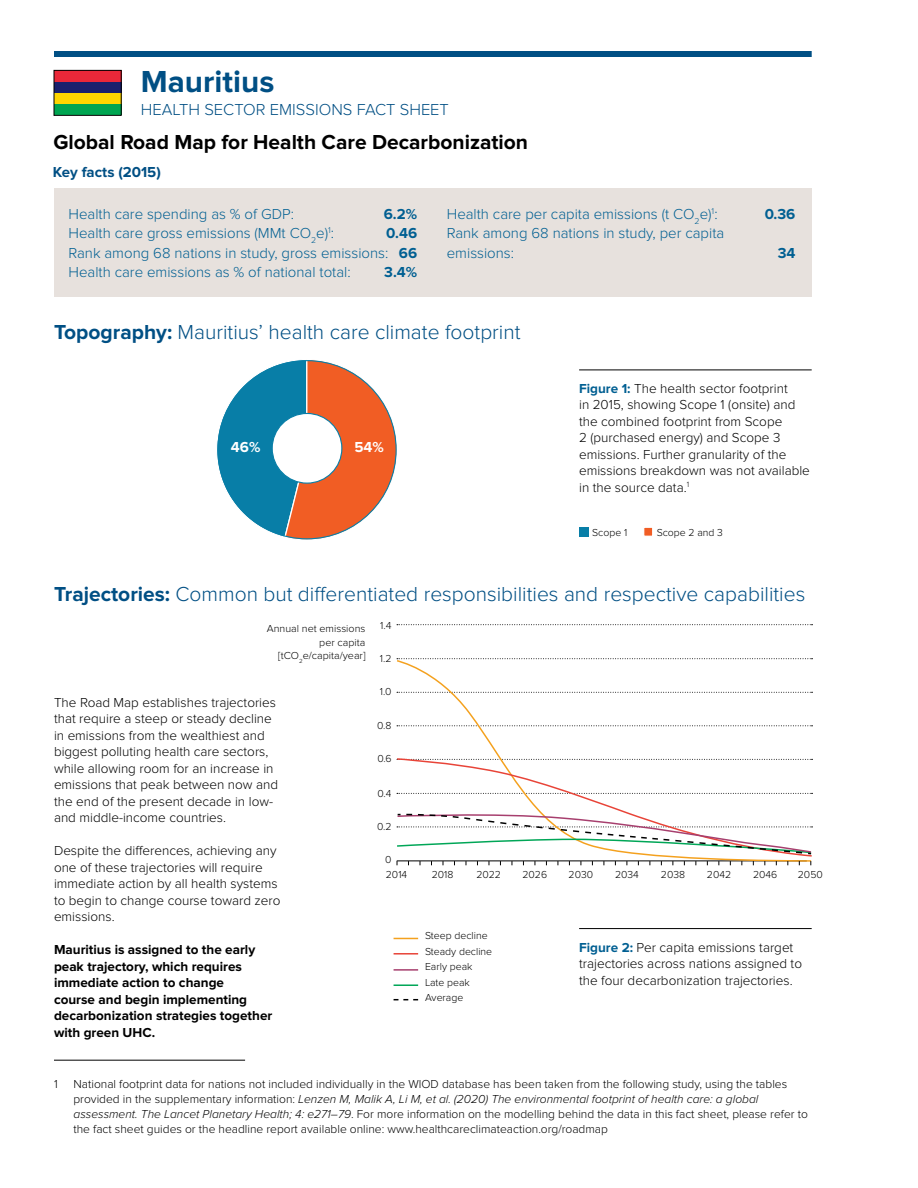
<style>
.page{position:relative;width:918px;height:1188px;background:#fff}
.page>*{position:absolute;margin:0;border:0;box-sizing:border-box;transform-origin:0 0}
.t1{font:700 31.5px "Proxima Nova";color:#004f84}
.t2{font:300 21px "Proxima Nova";color:#004f84}
.t3{font:700 21px "Proxima Nova";color:#000}
.t4{font:300 16.5px "Proxima Nova";color:#004f84}
.t5{font:300 15px/19.5px "Proxima Nova";color:#005f92;text-align:justify}
.t6{font:700 15px "Proxima Nova";color:#005f92}
.t7{font:700 15px "Proxima Nova";color:#004f84}
.t8{font:700 15px "Proxima Nova";color:#fff}
.t9{font:300 13.5px/16.5px "Proxima Nova";color:#000}
.t10{font:700 13.5px/16.5px "Proxima Nova";color:#000}
.t11{font:300 12px/15px "Proxima Nova";color:#000}
.t12{font:300 10.5px/15.6px "Proxima Nova";color:#000;text-align:right}
.s1{font-weight:700}
.s2{font-weight:700;color:#005f92}
.s3{font-style:italic}
</style>
<div class="page">
<div style="left:54px;top:70px;width:67px;height:45px;background:#00a551"></div>
<div style="left:54px;top:70px;width:67px;height:34px;background:#ffd500"></div>
<div style="left:54px;top:70px;width:67px;height:23px;background:#1a206d"></div>
<div style="left:54px;top:70px;width:67px;height:12px;background:#ea2839"></div>
<div style="left:54px;top:70px;width:67px;height:46px;border:1px solid #000"></div>
<div style="left:54px;top:51px;width:758px;height:6px;background:#004f84"></div>
<div style="left:54px;top:188px;width:758px;height:109px;background:#e7e1dd"></div>
<hr style="left:54px;top:1060px;width:191px;height:1px;background:#000">
<svg style="left:397px;top:624px;width:416px;height:1px"></svg>
<svg style="left:397px;top:658px;width:416px;height:1px"></svg>
<svg style="left:394px;top:999px;width:24px;height:1px"></svg>
<hr style="left:394px;top:969px;width:24px;height:2px;background:#a73f6e">
<hr style="left:394px;top:984px;width:24px;height:2px;background:#00a657">
<hr style="left:394px;top:953px;width:24px;height:2px;background:#e84438">
<svg style="left:394px;top:938px;width:24px;height:1px"></svg>
<svg style="left:396px;top:659px;width:417px;height:98px"></svg>
<svg style="left:396px;top:757px;width:417px;height:108px"></svg>
<hr style="left:579px;top:370px;width:233px;height:1px;background:#000">
<hr style="left:579px;top:928px;width:233px;height:1px;background:#000">
<svg style="left:217px;top:360px;width:180px;height:180px"></svg>
<div style="left:272px;top:413px;width:70px;height:70px;background:#fff;border-radius:50%"></div>
<div style="left:272px;top:413px;width:70px;height:71px;border:1px solid #087ea7;border-radius:50%"></div>
<div style="left:579px;top:527px;width:9px;height:9px;background:#087ea7"></div>
<div style="left:643px;top:527px;width:10px;height:10px;background:#f15d24;border:1px solid #fff"></div>
<h1 class="t1" style="left:141px;top:67px;width:135px">Mauritius</h1>
<p class="t4" style="left:141px;top:100px;width:309px">HEALTH SECTOR EMISSIONS FACT SHEET</p>
<h2 class="t3" style="left:53px;top:132px;width:476px">Global Road Map for Health Care Decarbonization</h2>
<p class="t7" style="left:53px;top:166px;width:110px">Key facts (2015)</p>
<p class="t5" style="left:69px;top:204px;width:227px">Health care spending as % of GDP:</p>
<p class="t6" style="left:384px;top:207px;width:35px">6.2%</p>
<p class="t5" style="left:69px;top:224px;width:267px">Health care gross emissions (MMt CO<sub>2</sub>e)<sup>1</sup>:</p>
<p class="t5" style="left:69px;top:224px;width:350px;text-indent:318px"><span class="s1">0.46<br></span>Rank among 68 nations in study, gross emissions: <span class="s1">66<br></span>Health care emissions as % of national total:</p>
<p class="t6" style="left:384px;top:265px;width:34px">3.4%</p>
<p class="t5" style="left:447px;top:204px;width:272px">Health care per capita emissions (t CO<sub>2</sub>e)<sup>1</sup>:</p>
<p class="t6" style="left:765px;top:207px;width:32px">0.36</p>
<p class="t5" style="left:447px;top:224px;width:279px">Rank among 68 nations in study, per capita emissions:</p>
<p class="t6" style="left:778px;top:246px;width:19px">34</p>
<h2 class="t2" style="left:54px;top:320px;width:468px"><span class="s1">Topography:</span> Mauritius’ health care climate footprint</h2>
<p class="t8" style="left:231px;top:440px;width:31px">46%</p>
<p class="t8" style="left:355px;top:440px;width:31px">54%</p>
<p class="t9" style="left:579px;top:380px;width:232px"><span class="s2">Figure 1:</span> The health sector footprint<br>in 2015, showing Scope 1 (onsite) and the combined footprint from Scope<br>2 (purchased energy) and Scope 3 emissions. Further granularity of the emissions breakdown was not available in the source data.<sup>1</sup></p>
<p class="t12" style="left:592px;top:524px;width:37px">Scope 1</p>
<p class="t12" style="left:657px;top:524px;width:68px">Scope 2 and 3</p>
<h2 class="t2" style="left:54px;top:582px;width:753px"><span class="s1">Trajectories:</span> Common but differentiated responsibilities and respective capabilities</h2>
<p class="t12" style="left:267px;top:622px;width:100px;line-height:13.5px">Annual net emissions per capita [tCO<sub>2</sub>e/capita/year]</p>
<p class="t9" style="left:54px;top:694px;width:226px">The Road Map establishes trajectories that require a steep or steady decline in emissions from the wealthiest and biggest polluting health care sectors, while allowing room for an increase in emissions that peak between now and the end of the present decade in low&shy;and middle-income countries.</p>
<p class="t9" style="left:54px;top:843px;width:228px">Despite the differences, achieving any one of these trajectories will require immediate action by all health systems to begin to change course toward zero emissions.</p>
<p class="t10" style="left:54px;top:942px;width:220px">Mauritius is assigned to the early peak trajectory, which requires immediate action to change<br>course and begin implementing decarbonization strategies together with green UHC.</p>
<p class="t12" style="left:380px;top:618px;width:13px">1.4</p>
<p class="t12" style="left:380px;top:651px;width:13px">1.2</p>
<p class="t12" style="left:380px;top:684px;width:13px">1.0</p>
<p class="t12" style="left:377px;top:718px;width:16px">0.8</p>
<p class="t12" style="left:377px;top:751px;width:16px">0.6</p>
<p class="t12" style="left:378px;top:786px;width:15px">0.4</p>
<p class="t12" style="left:377px;top:819px;width:16px">0.2</p>
<p class="t12" style="left:385px;top:852px;width:8px">0</p>
<p class="t12" style="left:386px;top:867px;width:23px">2014</p>
<p class="t12" style="left:432px;top:867px;width:23px">2018</p>
<p class="t12" style="left:476px;top:867px;width:26px">2022</p>
<p class="t12" style="left:522px;top:867px;width:26px">2026</p>
<p class="t12" style="left:569px;top:867px;width:26px">2030</p>
<p class="t12" style="left:615px;top:867px;width:25px">2034</p>
<p class="t12" style="left:661px;top:867px;width:26px">2038</p>
<p class="t12" style="left:707px;top:867px;width:26px">2042</p>
<p class="t12" style="left:798px;top:867px;width:26px">2050</p>
<p class="t12" style="left:753px;top:867px;width:26px">2046</p>
<p class="t12" style="left:425px;top:928px;width:69px;text-align:left">Steep decline<br>Steady decline<br>Early peak<br>Late peak<br>Average</p>
<p class="t9" style="left:579px;top:939px;width:224px"><span class="s2">Figure 2:</span> Per capita emissions target trajectories across nations assigned to the four decarbonization trajectories.</p>
<p class="t11" style="left:54px;top:1076px;width:5px">1</p>
<p class="t11" style="left:74px;top:1076px;width:736px">National footprint data for nations not included individually in the WIOD database has been taken from the following study, using the tables provided in the supplementary information: <span class="s3">Lenzen M, Malik A, Li M, et al. (2020) The environmental footprint of health care: a global assessment. The Lancet Planetary Health; 4: e271–79</span>. For more information on the modelling behind the data in this fact sheet, please refer to the fact sheet guides or the headline report available online: www.healthcareclimateaction.org/roadmap</p>
</div>
